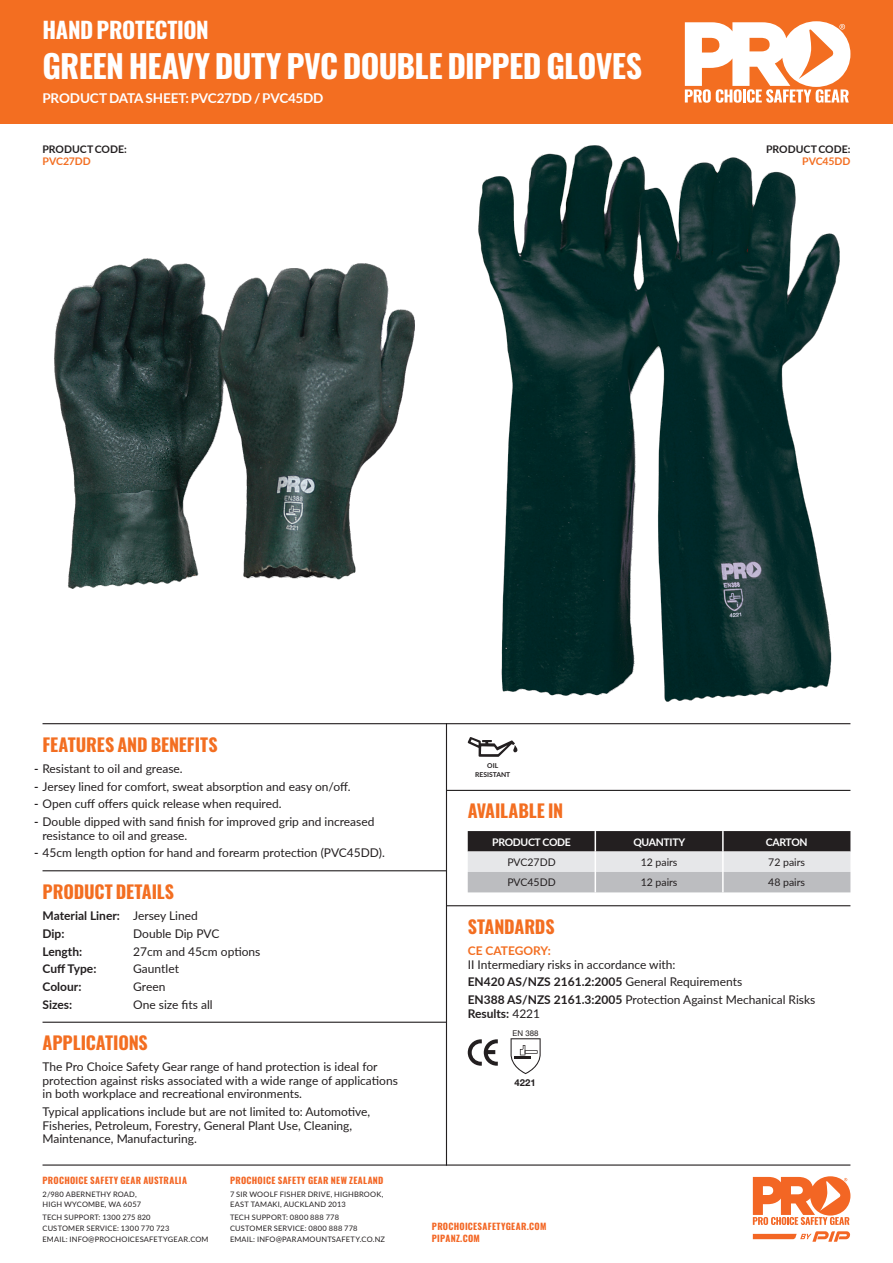
<style>
.page{position:relative;width:893px;height:1263px;background:#fff}
.page>*{position:absolute;margin:0;border:0;box-sizing:border-box;transform-origin:0 0}
.t1{font:700 31.95px "Oswald";letter-spacing:-.02em;color:#fff}
.t2{font:700 22.5px "Oswald";letter-spacing:-.015em;color:#fff}
.t3{font:700 18px "Oswald";letter-spacing:-.005em;color:#f36e21}
.t4{font:700 13.5px "Lato";letter-spacing:-.01em;color:#fff}
.t5{font:12px/13.5px "Lato";color:#231f20}
.t6{font:700 12px "Lato";color:#231f20}
.t7{font:10.5px "Lato";color:#231f20}
.t8{font:700 10.5px/11.7px "Lato";color:#231f20}
.t9{font:700 10.5px "Lato";letter-spacing:-.03em;color:#fff}
.t10{font:700 9.45px "Helvetica Neue";color:#231f20}
.t11{font:700 9px/11.2px "Oswald";letter-spacing:.035em;color:#f36624}
.t12{font:7.95px "Helvetica Neue";color:#231f20}
.t13{font:7.5px/10.8px "Lato";letter-spacing:.025em;color:#231f20}
.t14{font:700 6.75px/9px "Lato";color:#231f20;text-align:center}
.s1{color:#f36e21}
.s2{font-weight:700}
.s3{font-weight:700;color:#f36e21}
.s4{font-weight:400}
</style>
<div class="page">
<hr style="left:43px;top:1164px;width:807px;height:1px;background:#231f20">
<div style="left:0;top:0;width:893px;height:124px;background:#f36e21"></div>
<svg style="left:685px;top:21px;width:165px;height:82px"></svg>
<svg style="left:753px;top:1176px;width:97px;height:49px"></svg>
<svg style="left:753px;top:1231px;width:97px;height:11px"></svg>
<img style="left:479px;top:145px;width:360px;height:557px">
<hr style="left:446px;top:905px;width:404px;height:1px;background:#231f20">
<svg style="left:511px;top:1038px;width:30px;height:36px"></svg>
<hr style="left:43px;top:723px;width:807px;height:1px;background:#231f20">
<hr style="left:446px;top:723px;width:1px;height:442px;background:#231f20">
<svg style="left:468px;top:1039px;width:30px;height:27px"></svg>
<hr style="left:43px;top:870px;width:403px;height:1px;background:#231f20">
<hr style="left:43px;top:1022px;width:403px;height:1px;background:#231f20">
<hr style="left:446px;top:790px;width:404px;height:1px;background:#231f20">
<svg style="left:468px;top:737px;width:49px;height:20px"></svg>
<svg style="left:468px;top:831px;width:382px;height:61px;background:#979799"></svg>
<hr style="left:722px;top:851px;width:2px;height:21px;background:#fff">
<hr style="left:722px;top:872px;width:2px;height:20px;background:#fff">
<hr style="left:722px;top:831px;width:2px;height:20px;background:#fff">
<img style="left:54px;top:258px;width:360px;height:331px">
<p class="t2" style="left:43px;top:19px;width:168px">HAND PROTECTION</p>
<p class="t1" style="left:43px;top:49px;width:601px">GREEN HEAVY DUTY PVC DOUBLE DIPPED GLOVES</p>
<p class="t4" style="left:43px;top:88px;width:283px">PRODUCT DATA SHEET: PVC27DD / PVC45DD</p>
<p class="t8" style="left:43px;top:143px;width:86px">PRODUCT CODE:<br><span class="s1">PVC27DD</span></p>
<p class="t8" style="left:766px;top:143px;width:86px;text-align:right">PRODUCT CODE:<br><span class="s1">PVC45DD</span></p>
<p class="t3" style="left:43px;top:735px;width:177px">FEATURES AND BENEFITS</p>
<p class="t5" style="left:34px;top:761px;width:150px"><span class="s2">-</span> Resistant to oil and grease.</p>
<p class="t5" style="left:34px;top:779px;width:318px"><span class="s2">-</span> Jersey lined for comfort, sweat absorption and easy on/off.</p>
<p class="t5" style="left:34px;top:797px;width:249px"><span class="s2">-</span> Open cuff offers quick release when required.</p>
<p class="t5" style="left:43px;top:814px;width:333px;text-indent:-9px"><span class="s2">-</span> Double dipped with sand finish for improved grip and increased resistance to oil and grease.</p>
<p class="t5" style="left:34px;top:846px;width:352px"><span class="s2">-</span> 45cm length option for hand and forearm protection (PVC45DD).</p>
<p class="t3" style="left:43px;top:882px;width:133px">PRODUCT DETAILS</p>
<p class="t6" style="left:43px;top:907px;width:79px">Material Liner:</p>
<p class="t6" style="left:43px;top:925px;width:23px">Dip:</p>
<p class="t6" style="left:43px;top:942px;width:41px">Length:</p>
<p class="t6" style="left:43px;top:960px;width:55px">Cuff Type:</p>
<p class="t6" style="left:43px;top:978px;width:40px">Colour:</p>
<p class="t6" style="left:43px;top:996px;width:31px">Sizes:</p>
<p class="t5" style="left:133px;top:908px;width:66px">Jersey Lined</p>
<p class="t5" style="left:133px;top:926px;width:88px">Double Dip PVC</p>
<p class="t5" style="left:133px;top:944px;width:129px">27cm and 45cm options</p>
<p class="t5" style="left:133px;top:962px;width:47px">Gauntlet</p>
<p class="t5" style="left:133px;top:979px;width:34px">Green</p>
<p class="t5" style="left:133px;top:997px;width:81px">One size fits all</p>
<p class="t3" style="left:43px;top:1033px;width:107px">APPLICATIONS</p>
<p class="t5" style="left:43px;top:1060px;width:357px">The Pro Choice Safety Gear range of hand protection is ideal for protection against risks associated with a wide range of applications in both workplace and recreational environments.</p>
<p class="t5" style="left:43px;top:1104px;width:329px">Typical applications include but are not limited to: Automotive,<br>Fisheries, Petroleum, Forestry, General Plant Use, Cleaning,<br>Maintenance, Manufacturing.</p>
<p class="t14" style="left:475px;top:761px;width:37px">OIL<br>RESISTANT</p>
<p class="t3" style="left:468px;top:801px;width:97px">AVAILABLE IN</p>
<p class="t9" style="left:492px;top:834px;width:80px">PRODUCT CODE</p>
<p class="t9" style="left:633px;top:834px;width:53px">QUANTITY</p>
<p class="t9" style="left:766px;top:834px;width:43px">CARTON</p>
<p class="t7" style="left:507px;top:855px;width:50px">PVC27DD</p>
<p class="t7" style="left:641px;top:855px;width:38px">12 pairs</p>
<p class="t7" style="left:768px;top:855px;width:38px">72 pairs</p>
<p class="t7" style="left:507px;top:875px;width:50px">PVC45DD</p>
<p class="t7" style="left:641px;top:875px;width:38px">12 pairs</p>
<p class="t7" style="left:768px;top:875px;width:38px">48 pairs</p>
<p class="t3" style="left:468px;top:917px;width:88px">STANDARDS</p>
<p class="t5" style="left:468px;top:943px;width:209px"><span class="s3">CE CATEGORY:<br></span>II Intermediary risks in accordance with:</p>
<p class="t6" style="left:468px;top:973px;width:276px">EN420 AS/NZS 2161.2:2005 <span class="s4">General Requirements</span></p>
<p class="t5" style="left:468px;top:992px;width:349px"><span class="s2">EN388 AS/NZS 2161.3:2005</span> Protection Against Mechanical Risks<br><span class="s2">Results:</span> 4221</p>
<p class="t12" style="left:513px;top:1027px;width:27px">EN 388</p>
<p class="t10" style="left:515px;top:1075px;width:23px">4221</p>
<p class="t11" style="left:43px;top:1175px;width:146px">PROCHOICE SAFETY GEAR AUSTRALIA</p>
<p class="t13" style="left:43px;top:1188px;width:100px">2/980 ABERNETHY ROAD,<br>HIGH WYCOMBE, WA 6057</p>
<p class="t13" style="left:43px;top:1212px;width:168px">TECH SUPPORT: 1300 275 820<br>CUSTOMER SERVICE: 1300 770 723<br>EMAIL: INFO@PROCHOICESAFETYGEAR.COM</p>
<p class="t11" style="left:230px;top:1175px;width:155px">PROCHOICE SAFETY GEAR NEW ZEALAND</p>
<p class="t13" style="left:230px;top:1188px;width:155px">7 SIR WOOLF FISHER DRIVE, HIGHBROOK,<br>EAST TAMAKI, AUCKLAND 2013</p>
<p class="t13" style="left:230px;top:1212px;width:157px">TECH SUPPORT: 0800 888 778<br>CUSTOMER SERVICE: 0800 888 778<br>EMAIL: INFO@PARAMOUNTSAFETY.CO.NZ</p>
<p class="t11" style="left:432px;top:1222px;width:116px">PROCHOICESAFETYGEAR.COM<br>PIPANZ.COM</p>
</div>
